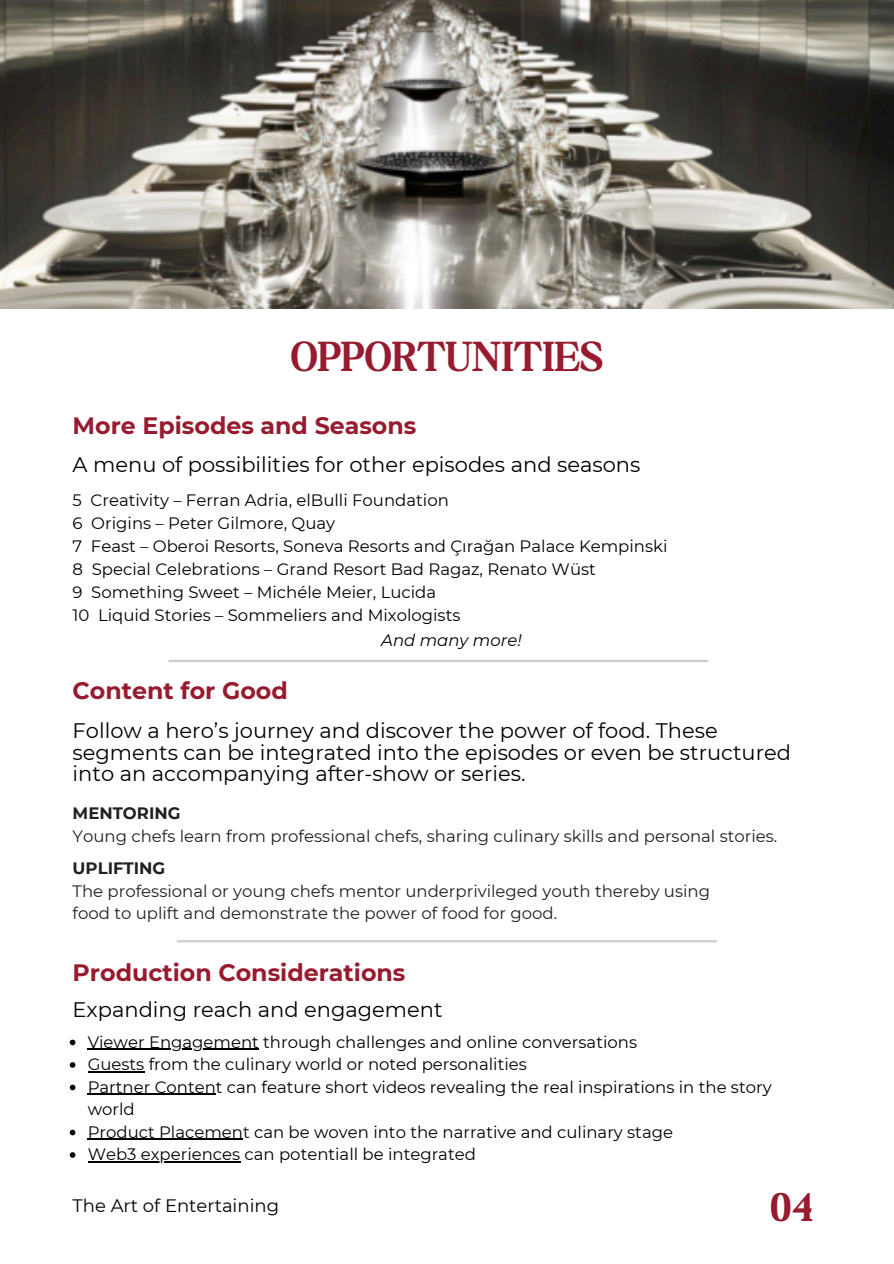
<style>
.page{position:relative;width:894px;height:1264px;background:#fff}
.page>*{position:absolute;margin:0;border:0;box-sizing:border-box;transform-origin:0 0}
.t1{font:700 45px "Boston Angel";color:#971b2f}
.t2{font:700 23.7px "Montserrat";color:#971b2f}
.t3{font:21px/21.3px "Montserrat";color:#000}
.t4{font:18px "Montserrat";color:#000}
.t5{font:16.5px/22.5px "Montserrat";color:#000}
.t6{font:16.5px "Montserrat";color:#231f20}
.t7{font:700 16.5px "Montserrat";color:#231f20}
.t8{font:italic 16.5px "Montserrat";color:#000}
</style>
<div class="page">
<img style="left:0;top:0;width:893px;height:309px">
<hr style="left:168px;top:659px;width:540px;height:3px;background:#ccc">
<hr style="left:177px;top:940px;width:539px;height:2px;background:#ccc">
<svg style="left:70px;top:1039px;width:5px;height:6px"></svg>
<hr style="left:88px;top:1048px;width:171px;height:1px;background:#000">
<svg style="left:70px;top:1062px;width:5px;height:5px"></svg>
<hr style="left:88px;top:1071px;width:56px;height:1px;background:#000">
<svg style="left:70px;top:1084px;width:5px;height:6px"></svg>
<hr style="left:88px;top:1093px;width:128px;height:1px;background:#000">
<svg style="left:70px;top:1129px;width:5px;height:6px"></svg>
<hr style="left:88px;top:1138px;width:155px;height:1px;background:#000">
<svg style="left:70px;top:1152px;width:5px;height:5px"></svg>
<hr style="left:88px;top:1161px;width:152px;height:1px;background:#000">
<p class="t1" style="left:290px;top:330px;width:314px">OPPORTUNITIES</p>
<p class="t2" style="left:73px;top:411px;width:345px">More Episodes and Seasons</p>
<p class="t3" style="left:73px;top:454px;width:569px">A menu of possibilities for other episodes and seasons</p>
<p class="t5" style="left:73px;top:488px;width:377px">5 Creativity – Ferran Adria, elBulli Foundation</p>
<p class="t5" style="left:73px;top:511px;width:264px">6 Origins – Peter Gilmore, Quay</p>
<p class="t5" style="left:73px;top:534px;width:596px">7 Feast – Oberoi Resorts, Soneva Resorts and Çırağan Palace Kempinski</p>
<h2 class="t5" style="left:73px;top:557px;width:524px">8 Special Celebrations – Grand Resort Bad Ragaz, Renato Wüst</h2>
<h3 class="t5" style="left:73px;top:580px;width:365px">9 Something Sweet – Michéle Meier, Lucida</h3>
<p class="t5" style="left:73px;top:603px;width:389px">10 Liquid Stories – Sommeliers and Mixologists</p>
<p class="t8" style="left:381px;top:629px;width:142px">And many more!</p>
<p class="t2" style="left:73px;top:676px;width:217px">Content for Good</p>
<p class="t3" style="left:73px;top:720px;width:719px">Follow a hero’s journey and discover the power of food. These segments can be integrated into the episodes or even be structured into an accompanying after-show or series.</p>
<h1 class="t7" style="left:73px;top:803px;width:109px">MENTORING</h1>
<h2 class="t6" style="left:73px;top:825px;width:706px">Young chefs learn from professional chefs, sharing culinary skills and personal stories.</h2>
<h3 class="t7" style="left:73px;top:858px;width:94px">UPLIFTING</h3>
<p class="t6" style="left:73px;top:880px;width:638px">The professional or young chefs mentor underprivileged youth thereby using</p>
<p class="t6" style="left:73px;top:903px;width:486px">food to uplift and demonstrate the power of food for good.</p>
<h2 class="t2" style="left:73px;top:957px;width:334px">Production Considerations</h2>
<h3 class="t3" style="left:73px;top:998px;width:371px">Expanding reach and engagement</h3>
<p class="t5" style="left:88px;top:1030px;width:550px">Viewer Engagement through challenges and online conversations</p>
<p class="t5" style="left:88px;top:1052px;width:440px">Guests from the culinary world or noted personalities</p>
<p class="t5" style="left:88px;top:1075px;width:685px">Partner Content can feature short videos revealing the real inspirations in the story world</p>
<p class="t5" style="left:88px;top:1120px;width:586px">Product Placement can be woven into the narrative and culinary stage</p>
<p class="t5" style="left:88px;top:1142px;width:389px">Web3 experiences can potentiall be integrated</p>
<p class="t4" style="left:73px;top:1194px;width:208px">The Art of Entertaining</p>
<p class="t1" style="left:770px;top:1179px;width:44px">04</p>
</div>
